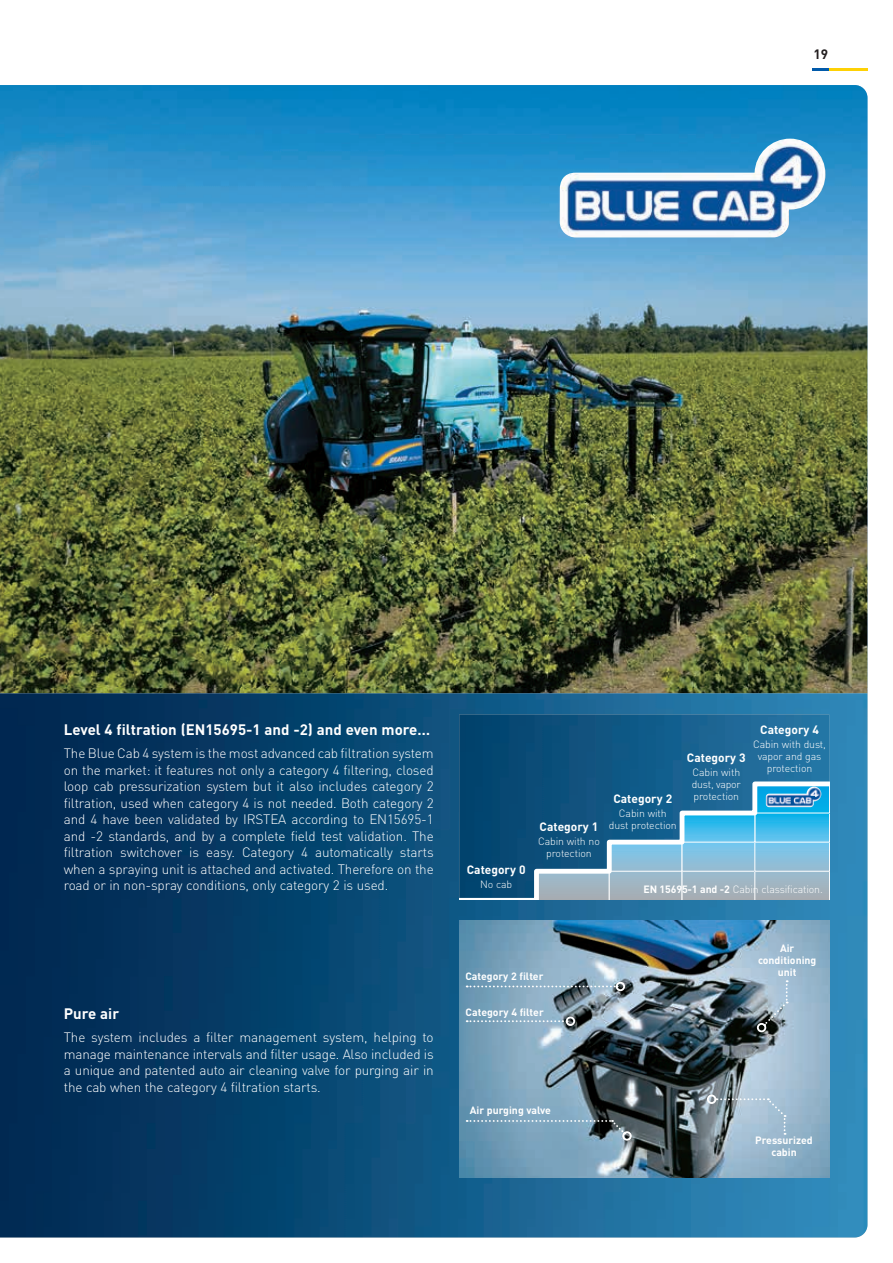
<style>
.page{position:relative;width:893px;height:1263px;background:#fff}
.page>*{position:absolute;margin:0;border:0;box-sizing:border-box;transform-origin:0 0}
.t1{font:700 15px "DIN";color:#fff}
.t2{font:300 13.5px/16.5px "DIN";letter-spacing:-.01em;color:#fff;text-align:justify}
.t3{font:700 13.5px "DIN";color:#231f20}
.t4{font:700 12px "DIN";color:#fff}
.t5{font:300 10.5px/12px "DIN";letter-spacing:-.01em;color:#fff;text-align:center}
.t6{font:700 10.5px/12px "DIN";color:#fff;text-align:center}
.s1{font-weight:700}
</style>
<div class="page">
<svg style="left:812px;top:68px;width:55px;height:2px"></svg>
<img style="left:0;top:693px;width:867px;height:544px">
<img style="left:459px;top:714px;width:370px;height:67px">
<svg style="left:459px;top:781px;width:370px;height:119px;background:#4d89ab"></svg>
<img style="left:0;top:85px;width:867px;height:608px">
<img style="left:560px;top:139px;width:265px;height:99px">
<img style="left:766px;top:786px;width:55px;height:21px">
<img style="left:459px;top:921px;width:370px;height:257px">
<svg style="left:467px;top:985px;width:149px;height:2px"></svg>
<div style="left:616px;top:982px;width:9px;height:9px;border:2px solid #fff;border-radius:50%"></div>
<svg style="left:467px;top:1120px;width:159px;height:15px;background:#7192a6"></svg>
<div style="left:622px;top:1131px;width:10px;height:10px;border:2px solid #fff;border-radius:50%"></div>
<svg style="left:467px;top:1020px;width:99px;height:2px"></svg>
<div style="left:566px;top:1016px;width:9px;height:10px;border:2px solid #fff;border-radius:50%"></div>
<svg style="left:715px;top:1098px;width:71px;height:37px;background:#9eb4c3"></svg>
<div style="left:707px;top:1094px;width:9px;height:10px;border:2px solid #fff;border-radius:50%"></div>
<svg style="left:763px;top:980px;width:25px;height:46px"></svg>
<div style="left:757px;top:1023px;width:9px;height:9px;border:2px solid #fff;border-radius:50%"></div>
<p class="t3" style="left:813px;top:45px;width:16px">19</p>
<p class="t1" style="left:64px;top:720px;width:368px">Level 4 filtration (EN15695-1 and -2) and even more…</p>
<p class="t2" style="left:64px;top:745px;width:371px">The Blue Cab 4 system is the most advanced cab filtration system on the market: it features not only a category 4 filtering, closed loop cab pressurization system but it also includes category 2 filtration, used when category 4 is not needed. Both category 2 and 4 have been validated by IRSTEA according to EN15695-1 and -2 standards, and by a complete field test validation. The filtration switchover is easy. Category 4 automatically starts when a spraying unit is attached and activated. Therefore on the road or in non-spray conditions, only category 2 is used.</p>
<p class="t1" style="left:64px;top:1004px;width:57px">Pure air</p>
<p class="t2" style="left:64px;top:1029px;width:371px">The system includes a filter management system, helping to manage maintenance intervals and filter usage. Also included is a unique and patented auto air cleaning valve for purging air in the cab when the category 4 filtration starts.</p>
<p class="t4" style="left:467px;top:862px;width:60px">Category 0</p>
<p class="t5" style="left:480px;top:878px;width:33px">No cab</p>
<p class="t4" style="left:540px;top:819px;width:60px">Category 1</p>
<p class="t5" style="left:538px;top:835px;width:63px">Cabin with no protection</p>
<p class="t4" style="left:613px;top:791px;width:60px">Category 2</p>
<p class="t5" style="left:609px;top:807px;width:69px">Cabin with dust protection</p>
<p class="t4" style="left:687px;top:750px;width:60px">Category 3</p>
<p class="t5" style="left:692px;top:766px;width:50px;text-align:justify">Cabin with dust, vapor protection</p>
<p class="t4" style="left:760px;top:722px;width:60px">Category 4</p>
<p class="t5" style="left:753px;top:738px;width:74px">Cabin with dust, vapor and gas protection</p>
<p class="t5" style="left:643px;top:883px;width:181px"><span class="s1">EN 15695-1 and -2</span> Cabin classification.</p>
<p class="t6" style="left:465px;top:970px;width:80px">Category 2 filter</p>
<p class="t6" style="left:466px;top:1005px;width:80px">Category 4 filter</p>
<p class="t6" style="left:758px;top:942px;width:60px">Air conditioning unit</p>
<p class="t6" style="left:470px;top:1104px;width:83px">Air purging valve</p>
<p class="t6" style="left:755px;top:1133px;width:59px">Pressurized cabin</p>
</div>
